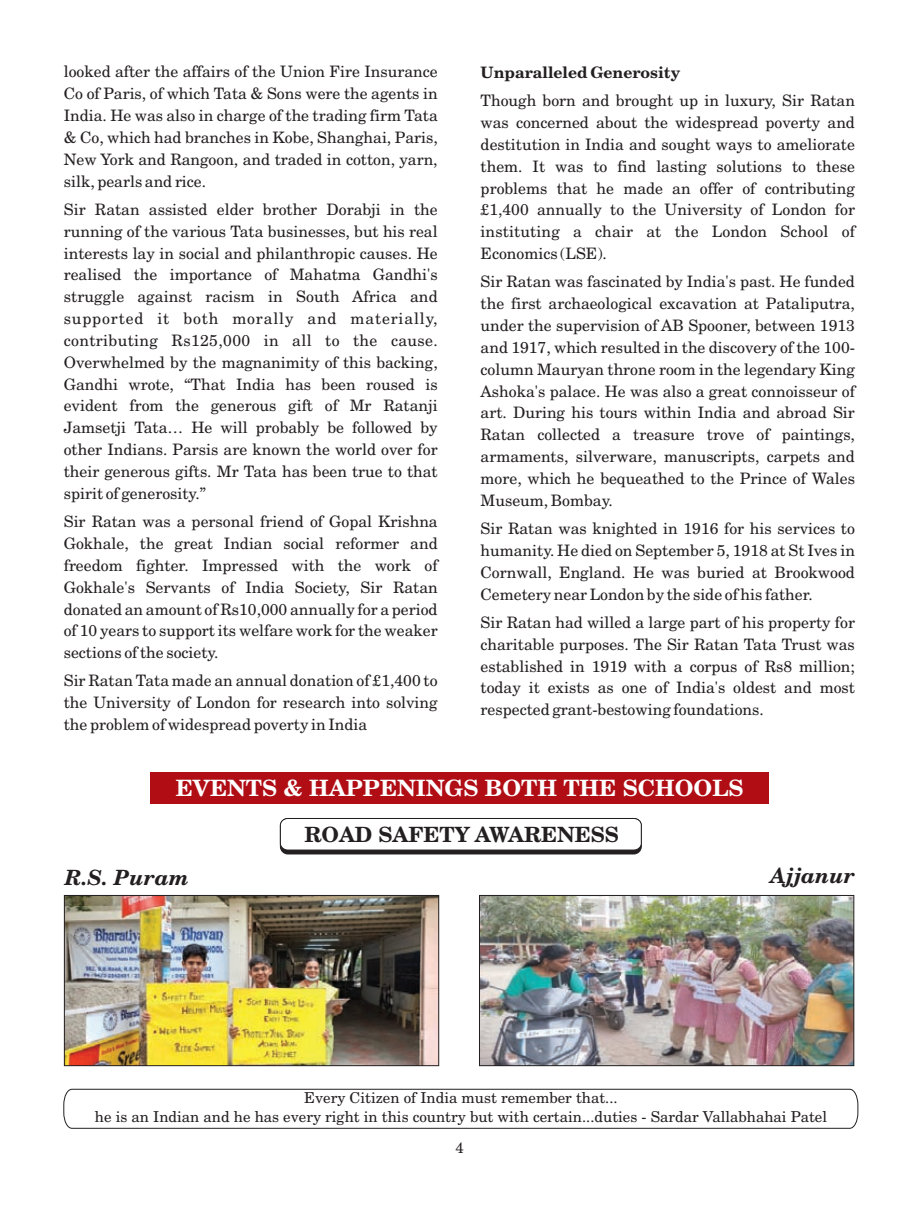
<style>
.page{position:relative;width:906px;height:1217px;background:#fff}
.page>*{position:absolute;margin:0;border:0;box-sizing:border-box;transform-origin:0 0}
.t1{font:700 22.5px "New Century Schlbk";color:#fff}
.t2{font:700 21px "New Century Schlbk";color:#231f20}
.t3{font:italic 700 21px "New Century Schlbk";color:#231f20}
.t4{font:15.75px/21.9px "New Century Schlbk";color:#231f20;text-align:justify}
.t5{font:700 15.75px "New Century Schlbk";color:#231f20}
.t6{font:15px/19.4px "New Century Schlbk";color:#231f20;text-align:center}
</style>
<div class="page">
<svg style="left:63px;top:1088px;width:795px;height:40px"></svg>
<div style="left:280px;top:817px;width:361px;height:37px;background:#231f20;border:1px solid #231f20;border-radius:7px"></div>
<div style="left:280px;top:817px;width:361px;height:33px;background:#fff;border:1px solid #231f20;border-radius:7px"></div>
<div style="left:150px;top:771px;width:618px;height:32px;background:#b00d15"></div>
<img style="left:66px;top:897px;width:371px;height:166px">
<div style="left:64px;top:895px;width:375px;height:170px;border:1px solid #231f20"></div>
<img style="left:481px;top:897px;width:371px;height:166px">
<div style="left:479px;top:895px;width:375px;height:170px;border:1px solid #231f20"></div>
<p class="t4" style="left:64px;top:62px;width:375px">looked after the affairs of the Union Fire Insurance Co of Paris, of which Tata &amp; Sons were the agents in India. He was also in charge of the trading firm Tata &amp; Co, which had branches in Kobe, Shanghai, Paris, New York and Rangoon, and traded in cotton, yarn, silk, pearls and rice.</p>
<p class="t4" style="left:64px;top:199px;width:375px">Sir Ratan assisted elder brother Dorabji in the running of the various Tata businesses, but his real interests lay in social and philanthropic causes. He realised the importance of Mahatma Gandhi's struggle against racism in South Africa and supported it both morally and materially, contributing Rs125,000 in all to the cause.<br>Overwhelmed by the magnanimity of this backing, Gandhi wrote, “That India has been roused is evident from the generous gift of Mr Ratanji Jamsetji Tata… He will probably be followed by other Indians. Parsis are known the world over for their generous gifts. Mr Tata has been true to that spirit of generosity.”</p>
<p class="t4" style="left:64px;top:511px;width:375px">Sir Ratan was a personal friend of Gopal Krishna Gokhale, the great Indian social reformer and freedom fighter. Impressed with the work of Gokhale's Servants of India Society, Sir Ratan donated an amount of Rs10,000 annually for a period of 10 years to support its welfare work for the weaker sections of the society.</p>
<p class="t4" style="left:64px;top:671px;width:375px">Sir Ratan Tata made an annual donation of £1,400 to the University of London for research into solving the problem of widespread poverty in India</p>
<p class="t5" style="left:480px;top:65px;width:201px">Unparalleled Generosity</p>
<p class="t4" style="left:480px;top:91px;width:376px">Though born and brought up in luxury, Sir Ratan was concerned about the widespread poverty and destitution in India and sought ways to ameliorate them. It was to find lasting solutions to these problems that he made an offer of contributing £1,400 annually to the University of London for instituting a chair at the London School of Economics (LSE).</p>
<p class="t4" style="left:480px;top:272px;width:376px">Sir Ratan was fascinated by India's past. He funded the first archaeological excavation at Pataliputra, under the supervision of AB Spooner, between 1913 and 1917, which resulted in the discovery of the 100- column Mauryan throne room in the legendary King Ashoka's palace. He was also a great connoisseur of art. During his tours within India and abroad Sir Ratan collected a treasure trove of paintings, armaments, silverware, manuscripts, carpets and more, which he bequeathed to the Prince of Wales Museum, Bombay.</p>
<p class="t4" style="left:480px;top:518px;width:376px">Sir Ratan was knighted in 1916 for his services to humanity. He died on September 5, 1918 at St Ives in Cornwall, England. He was buried at Brookwood Cemetery near London by the side of his father.</p>
<p class="t4" style="left:480px;top:612px;width:376px">Sir Ratan had willed a large part of his property for charitable purposes. The Sir Ratan Tata Trust was established in 1919 with a corpus of Rs8 million; today it exists as one of India's oldest and most respected grant-bestowing foundations.</p>
<h1 class="t1" style="left:176px;top:778px;width:569px">EVENTS &amp; HAPPENINGS BOTH THE SCHOOLS</h1>
<h2 class="t2" style="left:304px;top:825px;width:316px">ROAD SAFETY AWARENESS</h2>
<h2 class="t3" style="left:65px;top:868px;width:125px">R.S. Puram</h2>
<h2 class="t3" style="left:770px;top:866px;width:86px">Ajjanur</h2>
<p class="t6" style="left:95px;top:1088px;width:734px">Every Citizen of India must remember that...<br>he is an Indian and he has every right in this country but with certain...duties - Sardar Vallabhahai Patel</p>
<p class="t6" style="left:455px;top:1138px;width:10px">4</p>
</div>
